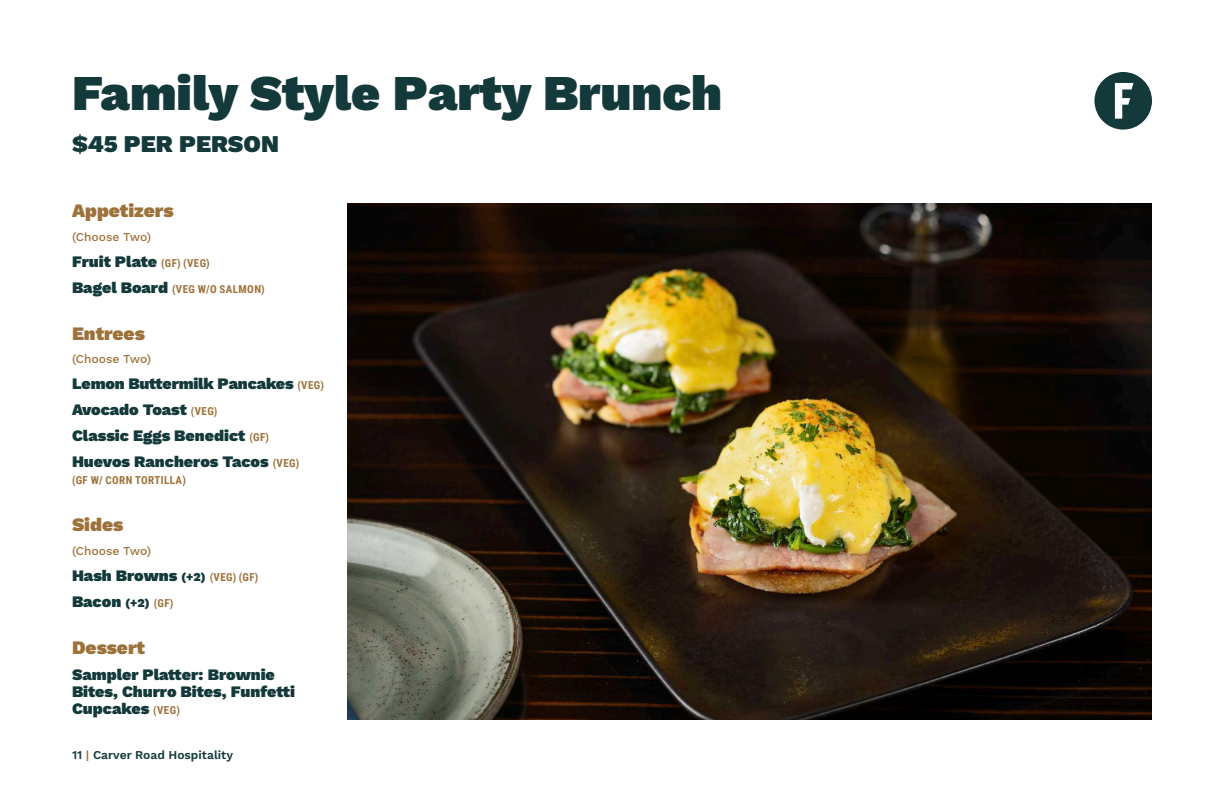
<style>
.page{position:relative;width:1224px;height:792px;background:#fff}
.page>*{position:absolute;margin:0;border:0;box-sizing:border-box;transform-origin:0 0}
.t1{font:900 50px "Work Sans";color:#13393a}
.t2{font:900 24px "Work Sans";color:#13393a}
.t3{font:900 19px "Work Sans";color:#9d723a}
.t4{font:900 16px/26px "Work Sans";color:#13393a}
.t5{font:500 12px "Work Sans";color:#9d723a}
.t6{font:600 12px "Work Sans";color:#13393a}
.t7{font:700 11px "Roboto Condensed";letter-spacing:.035em;color:#9d723a}
.s1{font-family:"Roboto Condensed";font-weight:700;font-size:11px;color:#9d723a}
.s2{font-family:"Work Sans";font-weight:900;font-size:16px;color:#13393a}
.s3{font-size:12px}
.s4{color:#9d723a}
</style>
<div class="page">
<div style="left:1094px;top:72px;width:58px;height:58px;background:#13393a;border-radius:50%"></div>
<svg style="left:1115px;top:83px;width:19px;height:36px"></svg>
<img style="left:347px;top:203px;width:805px;height:517px">
<h1 class="t1" style="left:72px;top:64px;width:652px">Family Style Party Brunch</h1>
<h2 class="t2" style="left:72px;top:130px;width:208px">$45 PER PERSON</h2>
<p class="t3" style="left:72px;top:200px;width:103px">Appetizers</p>
<p class="t5" style="left:72px;top:230px;width:81px">(Choose Two)</p>
<p class="t4" style="left:72px;top:249px;width:139px">Fruit Plate <span class="s1">(GF) (VEG)</span></p>
<p class="t7" style="left:72px;top:281px;width:194px"><span class="s2">Bagel Board</span> (VEG W/O SALMON)</p>
<p class="t3" style="left:72px;top:323px;width:74px">Entrees</p>
<p class="t5" style="left:72px;top:352px;width:81px">(Choose Two)</p>
<p class="t4" style="left:72px;top:372px;width:253px">Lemon Buttermilk Pancakes <span class="s1">(VEG)<br></span>Avocado Toast <span class="s1">(VEG)<br></span>Classic Eggs Benedict <span class="s1">(GF)<br></span>Huevos Rancheros Tacos <span class="s1">(VEG)</span></p>
<p class="t7" style="left:72px;top:473px;width:115px">(GF W/ CORN TORTILLA)</p>
<p class="t3" style="left:72px;top:514px;width:53px">Sides</p>
<p class="t5" style="left:72px;top:544px;width:81px">(Choose Two)</p>
<p class="t4" style="left:72px;top:563px;width:188px">Hash Browns <span class="s3">(+2)</span> <span class="s1">(VEG) (GF)<br></span>Bacon <span class="s3">(+2)</span> <span class="s1">(GF)</span></p>
<p class="t3" style="left:72px;top:636px;width:74px">Dessert</p>
<p class="t4" style="left:72px;top:667px;width:224px;line-height:17px">Sampler Platter: Brownie<br>Bites, Churro Bites, Funfetti<br>Cupcakes <span class="s1">(VEG)</span></p>
<p class="t6" style="left:72px;top:748px;width:163px">11 <span class="s4">|</span> Carver Road Hospitality</p>
</div>
